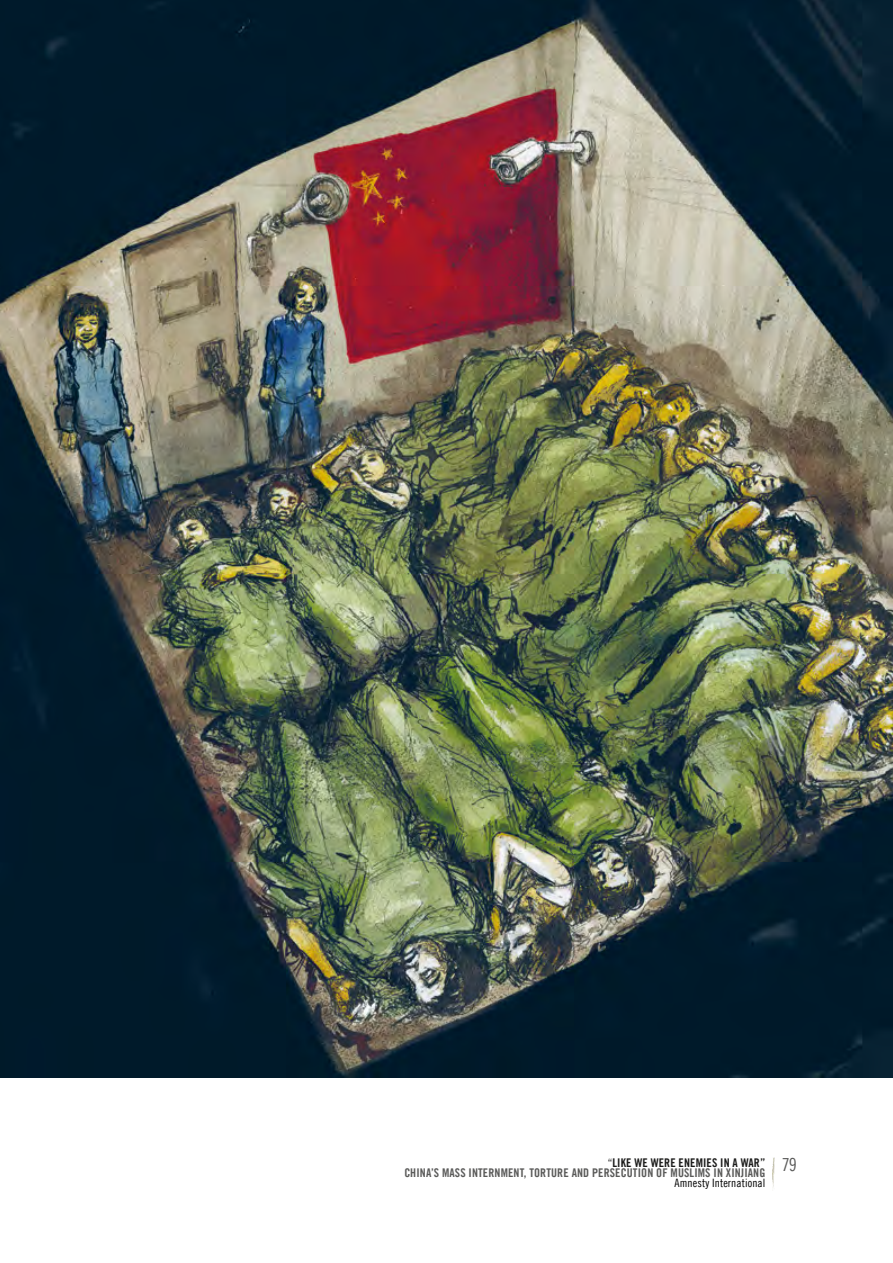
<style>
.page{position:relative;width:893px;height:1263px;background:#fff}
.page>*{position:absolute;margin:0;border:0;box-sizing:border-box;transform-origin:0 0}
.t1{font:18px "Amnesty Trade Gothic Cn 18";color:#5a5a59}
.t2{font:12px/10.5px "Amnesty Trade Gothic Bd Cn 20";letter-spacing:.01em;color:#5a5a59;text-align:right}
.t3{font:11.55px "Amnesty Trade Gothic Cn 18";letter-spacing:.01em;color:#000}
.s1{font-family:"Amnesty Trade Gothic Cn 18";font-size:11.55px;color:#000}
.s2{color:#1b1b1a}
</style>
<div class="page">
<img style="left:772px;top:1157px;width:3px;height:30px">
<img style="left:0;top:0;width:893px;height:1077px">
<p class="t2" style="left:404px;top:1157px;width:362px"><span class="s1">“</span><span class="s2">LIKE WE WERE ENEMIES IN A WAR”<br></span>CHINA’S MASS INTERNMENT, TORTURE AND PERSECUTION OF MUSLIMS IN XINJIANG</p>
<p class="t3" style="left:675px;top:1176px;width:92px">Amnesty International</p>
<h1 class="t1" style="left:782px;top:1154px;width:17px">79</h1>
</div>
